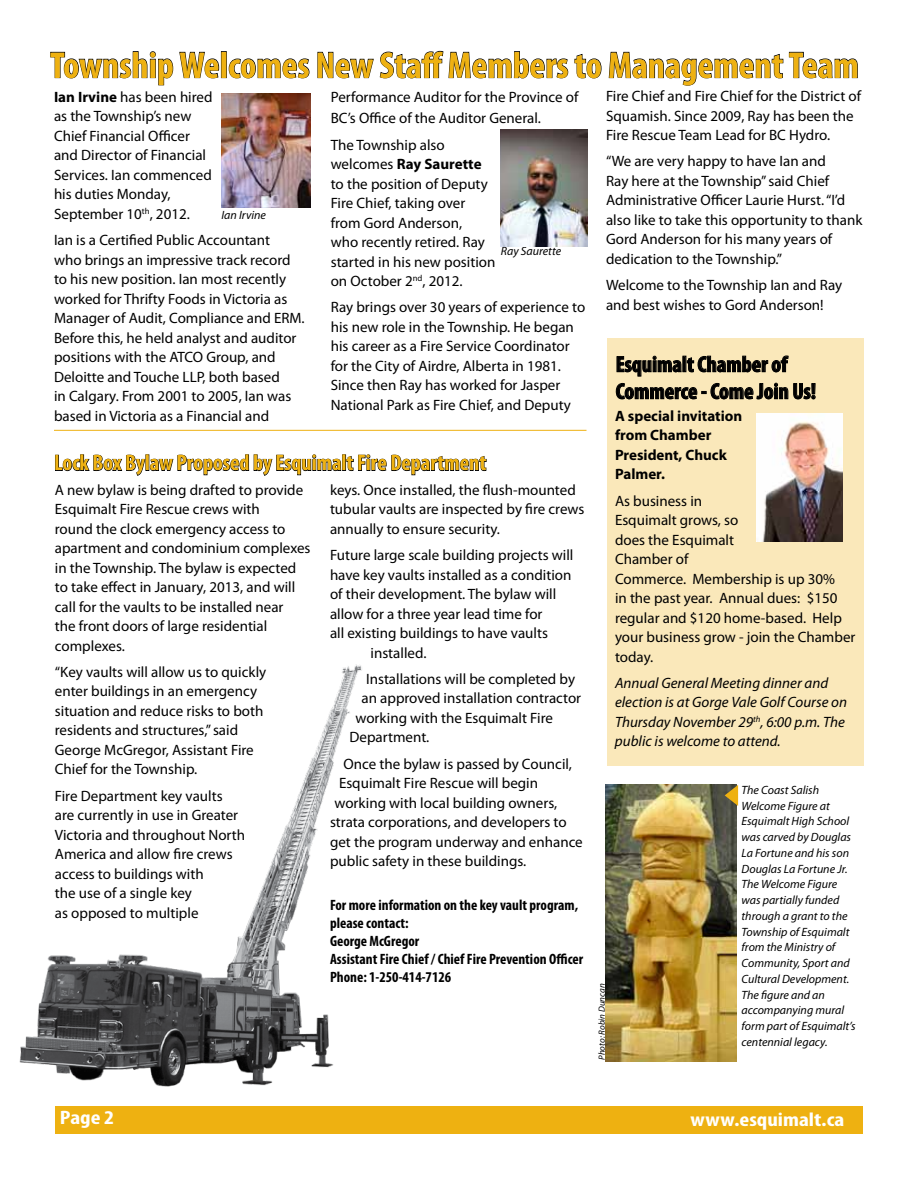
<style>
.page{position:relative;width:918px;height:1188px;background:#fff}
.page>*{position:absolute;margin:0;border:0;box-sizing:border-box;transform-origin:0 0}
.t1{font:700 condensed 37.5px "Myriad Pro";color:#eeb111}
.t2{font:700 condensed 22.5px "Myriad Pro";color:#eeb111}
.t3{font:700 condensed 22.5px/27px "Myriad Pro";color:#000}
.t4{font:700 condensed 19.5px "Myriad Pro";color:#fff;scale:1.2 1}
.t5{font:15px/19.5px "Myriad Pro";color:#000}
.t6{font:700 condensed 15px/18px "Myriad Pro";color:#000}
.t7{font:italic 15px/19.5px "Myriad Pro";color:#000}
.t8{font:700 15px/19.5px "Myriad Pro";color:#000}
.t9{font:italic 12px/15.8px "Myriad Pro";color:#000}
.t10{font:italic 9px "Myriad Pro";color:#000}
.s1{font-weight:700}
</style>
<div class="page">
<div style="left:55px;top:1106px;width:807px;height:27px;background:#eeb111"></div>
<svg style="left:55px;top:454px;width:432px;height:22px"></svg>
<img style="left:19px;top:664px;width:343px;height:423px">
<div style="left:608px;top:338px;width:256px;height:428px;background:#fae8ba"></div>
<svg style="left:616px;top:355px;width:173px;height:22px"></svg>
<svg style="left:616px;top:383px;width:200px;height:17px"></svg>
<svg style="left:50px;top:51px;width:123px;height:35px"></svg>
<svg style="left:179px;top:51px;width:40px;height:28px"></svg>
<div style="left:221px;top:51px;width:6px;height:27px;border:1px solid #000"></div>
<svg style="left:228px;top:58px;width:82px;height:21px"></svg>
<svg style="left:317px;top:51px;width:251px;height:28px"></svg>
<svg style="left:574px;top:54px;width:28px;height:25px"></svg>
<svg style="left:608px;top:51px;width:250px;height:35px"></svg>
<img style="left:221px;top:94px;width:89px;height:114px">
<hr style="left:54px;top:430px;width:532px;height:1px;background:#eeb111">
<img style="left:757px;top:413px;width:85px;height:129px">
<img style="left:501px;top:130px;width:87px;height:116px">
<img style="left:606px;top:785px;width:131px;height:277px">
<svg style="left:723px;top:784px;width:16px;height:26px"></svg>
<h1 class="t1" style="left:50px;top:42px;width:810px">Township Welcomes New Staff Members to Management Team</h1>
<p class="t5" style="left:331px;top:86px;width:249px;line-height:21.6px">Performance Auditor for the Province of<br>BC’s Office of the Auditor General.</p>
<p class="t5" style="left:331px;top:135px;width:166px">The Township also welcomes <span class="s1">Ray Saurette </span>to the position of Deputy<br>Fire Chief, taking over from Gord Anderson,<br>who recently retired. Ray started in his new position on October 2<sup>nd</sup>, 2012.</p>
<p class="t5" style="left:331px;top:297px;width:256px">Ray brings over 30 years of experience to his new role in the Township. He began his career as a Fire Service Coordinator for the City of Airdre, Alberta in 1981.<br>Since then Ray has worked for Jasper National Park as Fire Chief, and Deputy</p>
<p class="t5" style="left:54px;top:87px;width:160px"><span class="s1">Ian Irvine</span> has been hired as the Township’s new<br>Chief Financial Officer and Director of Financial<br>Services. Ian commenced his duties Monday,<br>September 10<sup>th</sup>, 2012.</p>
<p class="t5" style="left:54px;top:230px;width:252px">Ian is a Certified Public Accountant<br>who brings an impressive track record to his new position. Ian most recently worked for Thrifty Foods in Victoria as Manager of Audit, Compliance and ERM.<br>Before this, he held analyst and auditor positions with the ATCO Group, and Deloitte and Touche LLP, both based<br>in Calgary. From 2001 to 2005, Ian was based in Victoria as a Financial and</p>
<h2 class="t2" style="left:54px;top:449px;width:434px">Lock Box Bylaw Proposed by Esquimalt Fire Department</h2>
<p class="t9" style="left:221px;top:207px;width:46px">Ian Irvine</p>
<p class="t9" style="left:501px;top:243px;width:62px">Ray Saurette</p>
<p class="t5" style="left:55px;top:480px;width:257px">A new bylaw is being drafted to provide Esquimalt Fire Rescue crews with<br>round the clock emergency access to apartment and condominium complexes in the Township. The bylaw is expected to take effect in January, 2013, and will call for the vaults to be installed near<br>the front doors of large residential complexes.</p>
<p class="t5" style="left:55px;top:662px;width:213px">“Key vaults will allow us to quickly enter buildings in an emergency situation and reduce risks to both residents and structures,” said<br>George McGregor, Assistant Fire<br>Chief for the Township.</p>
<p class="t5" style="left:55px;top:786px;width:192px">Fire Department key vaults are currently in use in Greater<br>Victoria and throughout North<br>America and allow fire crews access to buildings with<br>the use of a single key<br>as opposed to multiple</p>
<p class="t5" style="left:330px;top:480px;width:256px">keys. Once installed, the flush-mounted tubular vaults are inspected by fire crews annually to ensure security.</p>
<p class="t5" style="left:330px;top:545px;width:245px">Future large scale building projects will</p>
<p class="t5" style="left:330px;top:565px;width:243px">have key vaults installed as a condition</p>
<p class="t5" style="left:330px;top:584px;width:228px">of their development. The bylaw will</p>
<p class="t5" style="left:330px;top:604px;width:214px">allow for a three year lead time for</p>
<p class="t5" style="left:330px;top:623px;width:219px">all existing buildings to have vaults</p>
<p class="t5" style="left:370px;top:643px;width:57px">installed.</p>
<p class="t5" style="left:366px;top:669px;width:211px">Installations will be completed by</p>
<p class="t5" style="left:362px;top:688px;width:221px">an approved installation contractor</p>
<p class="t5" style="left:356px;top:708px;width:199px">working with the Esquimalt Fire</p>
<p class="t5" style="left:350px;top:727px;width:81px">Department.</p>
<p class="t5" style="left:344px;top:754px;width:230px">Once the bylaw is passed by Council,</p>
<p class="t5" style="left:339px;top:773px;width:201px">Esquimalt Fire Rescue will begin</p>
<p class="t5" style="left:334px;top:793px;width:224px">working with local building owners,</p>
<p class="t5" style="left:330px;top:812px;width:238px">strata corporations, and developers to</p>
<p class="t5" style="left:330px;top:832px;width:254px">get the program underway and enhance</p>
<p class="t5" style="left:330px;top:851px;width:198px">public safety in these buildings.</p>
<p class="t6" style="left:330px;top:896px;width:255px">For more information on the key vault program, please contact:<br>George McGregor<br>Assistant Fire Chief / Chief Fire Prevention Officer<br>Phone: 1-250-414-7126</p>
<p class="t5" style="left:606px;top:86px;width:257px">Fire Chief and Fire Chief for the District of<br>Squamish. Since 2009, Ray has been the<br>Fire Rescue Team Lead for BC Hydro.</p>
<p class="t5" style="left:606px;top:151px;width:258px">“We are very happy to have Ian and<br>Ray here at the Township” said Chief Administrative Officer Laurie Hurst. “I’d also like to take this opportunity to thank Gord Anderson for his many years of dedication to the Township.”</p>
<p class="t5" style="left:606px;top:275px;width:238px">Welcome to the Township Ian and Ray and best wishes to Gord Anderson!</p>
<h2 class="t3" style="left:616px;top:350px;width:202px">Esquimalt Chamber of<br>Commerce - Come Join Us!</h2>
<p class="t8" style="left:615px;top:406px;width:129px">A special invitation from Chamber<br>President, Chuck<br>Palmer.</p>
<p class="t5" style="left:615px;top:491px;width:242px">As business in<br>Esquimalt grows, so<br>does the Esquimalt<br>Chamber of<br>Commerce. Membership is up 30%<br>in the past year. Annual dues: $150 regular and $120 home-based. Help your business grow - join the Chamber today.</p>
<p class="t7" style="left:615px;top:673px;width:234px">Annual General Meeting dinner and election is at Gorge Vale Golf Course on Thursday November 29<sup>th</sup>, 6:00 p.m. The public is welcome to attend.</p>
<p class="t10" style="left:596px;top:1060px;width:78px;rotate:-90deg">Photo: Robin Duncan</p>
<p class="t9" style="left:742px;top:782px;width:116px">The Coast Salish<br>Welcome Figure at<br>Esquimalt High School was carved by Douglas<br>La Fortune and his son<br>Douglas La Fortune Jr.<br>The Welcome Figure was partially funded through a grant to the<br>Township of Esquimalt from the Ministry of<br>Community, Sport and<br>Cultural Development.<br>The figure and an accompanying mural form part of Esquimalt’s centennial legacy.</p>
<h3 class="t4" style="left:60px;top:1105px;width:47px">Page 2</h3>
<h3 class="t4" style="left:691px;top:1107px;width:130px">www.esquimalt.ca</h3>
</div>
